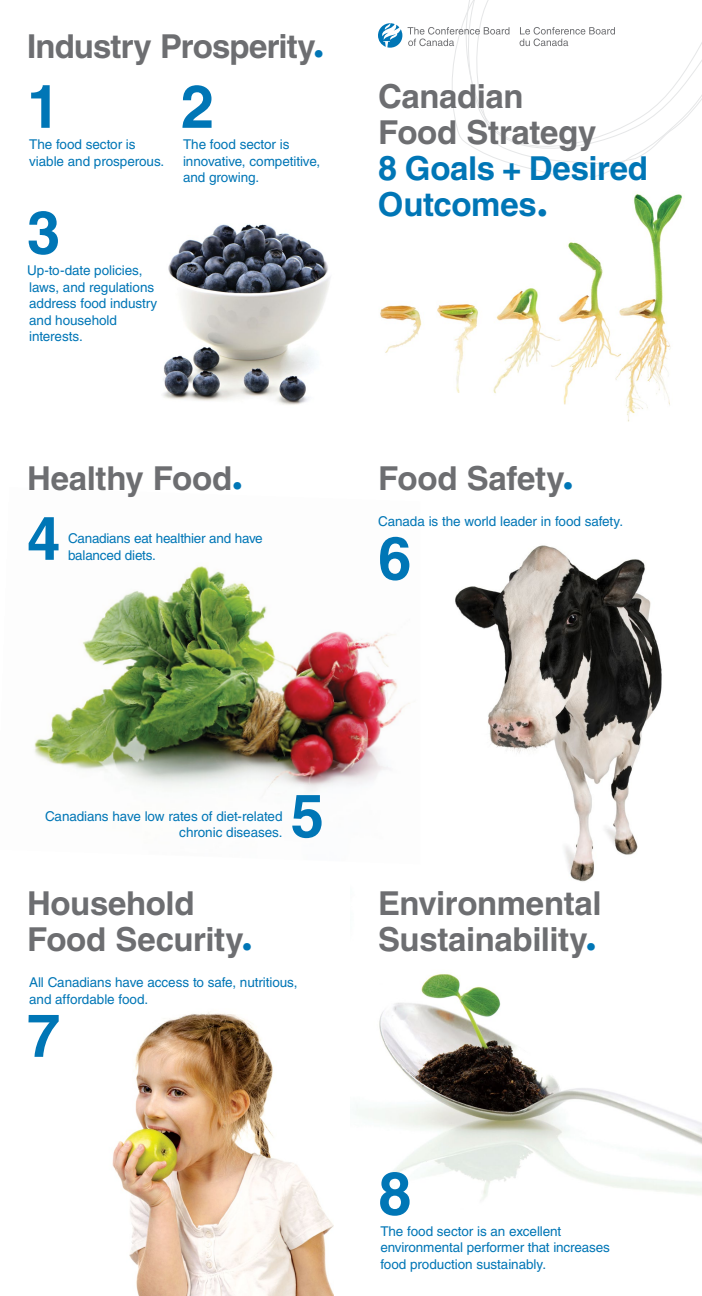
<style>
.page{position:relative;width:702px;height:1296px;background:#fff}
.page>*{position:absolute;margin:0;border:0;box-sizing:border-box;transform-origin:0 0}
.t1{font:700 60px "Helvetica LT Std";color:#0076b6}
.t2{font:700 33px/36px "Helvetica LT Std";letter-spacing:-.015em;color:#6d6e71}
.t3{font:700 33px/36px "Helvetica LT Std";letter-spacing:-.01em;color:#0076b6}
.t4{font:13.5px/16.5px "Helvetica LT Std";letter-spacing:-.005em;color:#0076b6}
.s1{font-family:"Times LT Std";font-size:45px;color:#0076b6}
.s2{color:#6d6e71}
.s3{font-size:34.12px}
.s4{font-family:"Times LT Std";font-size:45px}
</style>
<div class="page">
<img style="left:380px;top:194px;width:303px;height:228px">
<svg style="left:450px;top:0;width:252px;height:178px"></svg>
<img style="left:34px;top:566px;width:376px;height:226px">
<img style="left:455px;top:545px;width:207px;height:337px">
<img style="left:163px;top:224px;width:167px;height:181px">
<img style="left:357px;top:974px;width:345px;height:226px">
<img style="left:112px;top:1012px;width:221px;height:284px">
<svg style="left:378px;top:23px;width:24px;height:25px"></svg>
<svg style="left:408px;top:27px;width:101px;height:19px"></svg>
<svg style="left:520px;top:27px;width:95px;height:19px"></svg>
<h2 class="t2" style="left:27px;top:28px;width:299px">Industry Prosperity<span class="s1">.</span></h2>
<h1 class="t1" style="left:27px;top:70px;width:35px">1</h1>
<p class="t4" style="left:29px;top:136px;width:137px">The food sector is viable and prosperous.</p>
<h1 class="t1" style="left:27px;top:196px;width:35px">3</h1>
<p class="t4" style="left:27px;top:262px;width:132px">Up-to-date policies, laws, and regulations address food industry and household interests.</p>
<h1 class="t1" style="left:181px;top:70px;width:35px">2</h1>
<p class="t4" style="left:183px;top:136px;width:139px">The food sector is innovative, competitive, and growing.</p>
<h2 class="t2" style="left:27px;top:460px;width:218px">Healthy Food<span class="s1">.</span></h2>
<h1 class="t1" style="left:27px;top:502px;width:35px">4</h1>
<p class="t4" style="left:68px;top:530px;width:196px">Canadians eat healthier and have balanced diets.</p>
<h2 class="t3" style="left:378px;top:78px;width:272px"><span class="s2">Canadian<br>Food Strategy<br></span><span class="s3">8</span> Goals + Desired<br>Outcomes<span class="s4">.</span></h2>
<h2 class="t2" style="left:378px;top:460px;width:197px">Food Safety<span class="s1">.</span></h2>
<p class="t4" style="left:378px;top:513px;width:247px">Canada is the world leader in food safety.</p>
<h1 class="t1" style="left:378px;top:522px;width:35px">6</h1>
<p class="t4" style="left:45px;top:807px;width:239px;text-align:right">Canadians have low rates of diet-related chronic diseases.</p>
<h1 class="t1" style="left:291px;top:779px;width:35px">5</h1>
<h2 class="t2" style="left:27px;top:885px;width:227px">Household<br>Food Security<span class="s1">.</span></h2>
<p class="t4" style="left:29px;top:974px;width:270px">All Canadians have access to safe, nutritious, and affordable food.</p>
<h1 class="t1" style="left:27px;top:999px;width:35px">7</h1>
<h2 class="t2" style="left:378px;top:885px;width:225px">Environmental<br>Sustainability<span class="s1">.</span></h2>
<h1 class="t1" style="left:378px;top:1157px;width:35px">8</h1>
<p class="t4" style="left:380px;top:1223px;width:231px">The food sector is an excellent environmental performer that increases food production sustainably.</p>
</div>
